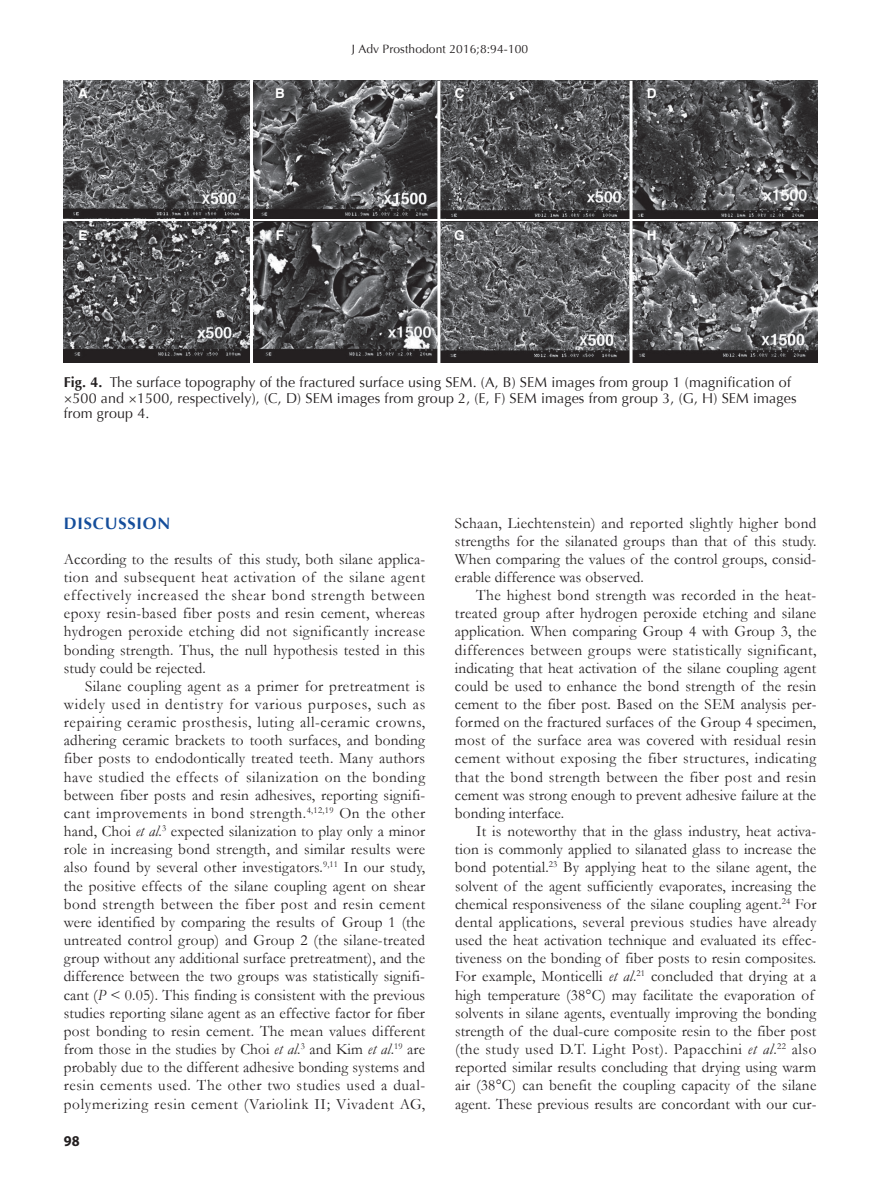
<style>
.page{position:relative;width:893px;height:1191px;background:#fff}
.page>*{position:absolute;margin:0;border:0;box-sizing:border-box;transform-origin:0 0}
.t1{font:700 16.5px "Optima";color:#154e9b}
.t2{font:15.75px/18.1px "Garamond";letter-spacing:.01em;color:#231f20;text-align:justify}
.t3{font:700 15px "Myriad Pro";color:#231f20;scale:.95 1}
.t4{font:14.25px/15.8px "Optima";letter-spacing:.01em;color:#231f20}
.t5{font:700 13.5px "Helvetica";color:#fff}
.t6{font:12px "Optima";letter-spacing:.01em;color:#231f20}
.s1{font-weight:700}
.s2{font-style:italic}
</style>
<div class="page">
<img style="left:64px;top:81px;width:753px;height:138px">
<img style="left:64px;top:222px;width:753px;height:140px">
<hr style="left:250px;top:79px;width:3px;height:284px;background:#fff">
<hr style="left:437px;top:81px;width:3px;height:284px;background:#fff">
<hr style="left:629px;top:81px;width:3px;height:284px;background:#fff">
<p class="t6" style="left:352px;top:42px;width:178px">J Adv Prosthodont 2016;8:94-100</p>
<p class="t5" style="left:78px;top:85px;width:11px">A</p>
<p class="t5" style="left:275px;top:85px;width:11px">B</p>
<p class="t5" style="left:455px;top:85px;width:11px">C</p>
<p class="t5" style="left:647px;top:85px;width:11px">D</p>
<p class="t5" style="left:78px;top:227px;width:11px">E</p>
<p class="t5" style="left:276px;top:227px;width:10px">F</p>
<p class="t5" style="left:454px;top:227px;width:12px">G</p>
<p class="t5" style="left:647px;top:227px;width:11px">H</p>
<p class="t4" style="left:64px;top:374px;width:734px"><span class="s1">FIG. 4.</span> The surface topography of the fractured surface using SEM. (A, B) SEM images from group 1 (magnification of ×500 and ×1500, respectively), (C, D) SEM images from group 2, (E, F) SEM images from group 3, (G, H) SEM images from group 4.</p>
<p class="t1" style="left:64px;top:513px;width:25px">DISCUSSION</p>
<p class="t2" style="left:64px;top:549px;width:363px">According to the results of this study, both silane applica&shy;tion and subsequent heat activation of the silane agent effectively increased the shear bond strength between epoxy resin-based fiber posts and resin cement, whereas hydrogen peroxide etching did not significantly increase bonding strength. Thus, the null hypothesis tested in this study could be rejected.</p>
<p class="t2" style="left:64px;top:676px;width:363px;text-indent:21px">Silane coupling agent as a primer for pretreatment is widely used in dentistry for various purposes, such as repairing ceramic prosthesis, luting all-ceramic crowns, adhering ceramic brackets to tooth surfaces, and bonding fiber posts to endodontically treated teeth. Many authors have studied the effects of silanization on the bonding between fiber posts and resin adhesives, reporting signifi&shy;cant improvements in bond strength.<sup>4,12,19</sup> On the other hand, Choi <span class="s2">et al</span>.<sup>3</sup> expected silanization to play only a minor role in increasing bond strength, and similar results were also found by several other investigators.<sup>9,11</sup> In our study, the positive effects of the silane coupling agent on shear bond strength between the fiber post and resin cement were identified by comparing the results of Group 1 (the untreated control group) and Group 2 (the silane-treated group without any additional surface pretreatment), and the difference between the two groups was statistically signifi&shy;cant (<span class="s2">P</span> &lt; 0.05). This finding is consistent with the previous studies reporting silane agent as an effective factor for fiber post bonding to resin cement. The mean values different from those in the studies by Choi <span class="s2">et al</span>.<sup>3</sup> and Kim <span class="s2">et al</span>.<sup>19</sup> are probably due to the different adhesive bonding systems and resin cements used. The other two studies used a dual&shy;polymerizing resin cement (Variolink II; Vivadent AG,</p>
<p class="t3" style="left:64px;top:1131px;width:18px">98</p>
<p class="t2" style="left:455px;top:513px;width:363px">Schaan, Liechtenstein) and reported slightly higher bond strengths for the silanated groups than that of this study.<br>When comparing the values of the control groups, consid&shy;erable difference was observed.</p>
<p class="t2" style="left:455px;top:585px;width:363px;text-indent:21px">The highest bond strength was recorded in the heat&shy;treated group after hydrogen peroxide etching and silane application. When comparing Group 4 with Group 3, the differences between groups were statistically significant, indicating that heat activation of the silane coupling agent could be used to enhance the bond strength of the resin cement to the fiber post. Based on the SEM analysis per&shy;formed on the fractured surfaces of the Group 4 specimen, most of the surface area was covered with residual resin cement without exposing the fiber structures, indicating that the bond strength between the fiber post and resin cement was strong enough to prevent adhesive failure at the bonding interface.</p>
<p class="t2" style="left:455px;top:821px;width:363px;text-align:left;text-indent:21px">It is noteworthy that in the glass industry, heat activa&shy;tion is commonly applied to silanated glass to increase the bond potential.<sup>23</sup> By applying heat to the silane agent, the solvent of the agent sufficiently evaporates, increasing the chemical responsiveness of the silane coupling agent.<sup>24</sup> For dental applications, several previous studies have already used the heat activation technique and evaluated its effec&shy;tiveness on the bonding of fiber posts to resin composites.<br>For example, Monticelli <span class="s2">et al</span>.<sup>21</sup> concluded that drying at a high temperature (38°C) may facilitate the evaporation of solvents in silane agents, eventually improving the bonding strength of the dual-cure composite resin to the fiber post (the study used D.T. Light Post). Papacchini <span class="s2">et al</span>.<sup>22</sup> also reported similar results concluding that drying using warm air (38°C) can benefit the coupling capacity of the silane agent. These previous results are concordant with our cur-</p>
</div>
